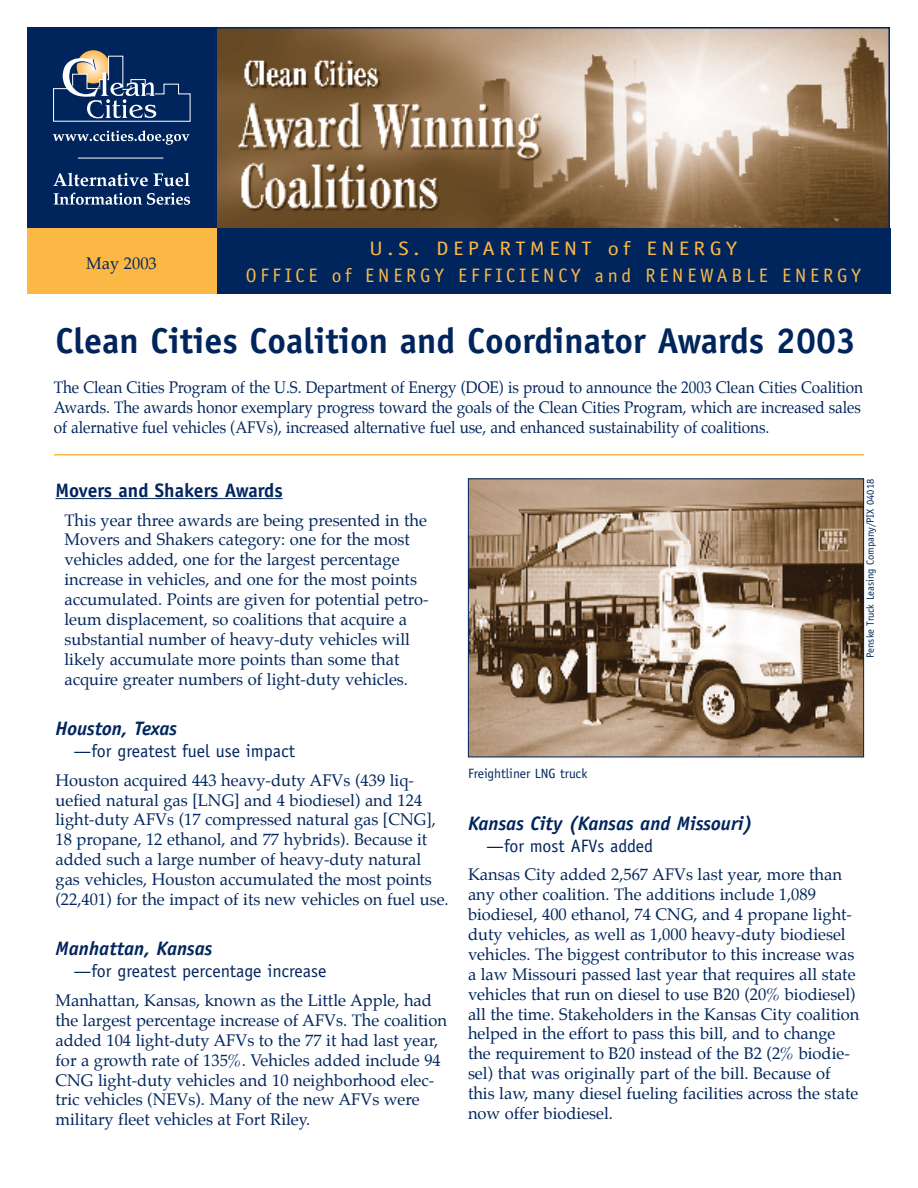
<style>
.page{position:relative;width:918px;height:1188px;background:#fff}
.page>*{position:absolute;margin:0;border:0;box-sizing:border-box;transform-origin:0 0}
.t1{font:700 36px "Officina Sans";color:#00255d}
.Heads{font:italic 700 19.5px "Officina Sans";color:#00255d}
.Captions{font:19.5px "Officina Sans";letter-spacing:.2em;color:#fcb845}
.Heads-2{font:700 19.5px "Officina Sans";color:#00255d}
.Captions-2{font:19.5px "Officina Sans";letter-spacing:.2em;color:#fcb845;scale:1.15 1}
.Heads-3{font:18px "Officina Sans";color:#00255d}
.Body_Text{font:16.5px/20px "Palatino";color:#00255d}
.Body_Text-2{font:16.5px/20px "Palatino";color:#00255d;scale:.93 1}
.Captions-3{font:16.5px "Palatino";color:#00255d}
.Captions-4{font:13.5px "Officina Sans";color:#00255d}
.Captions-5{font:10.5px "Officina Sans";color:#00255d}
</style>
<div class="page">
<hr style="left:56px;top:498px;width:227px;height:1px;background:#00255d">
<hr style="left:54px;top:454px;width:810px;height:2px;background:#fcb845">
<img style="left:216px;top:30px;width:671px;height:198px">
<div style="left:27px;top:27px;width:189px;height:212px;background:#00255d"></div>
<svg style="left:53px;top:173px;width:95px;height:13px"></svg>
<svg style="left:154px;top:173px;width:36px;height:13px"></svg>
<svg style="left:54px;top:192px;width:136px;height:13px"></svg>
<hr style="left:78px;top:158px;width:85px;height:1px;background:#fff">
<svg style="left:53px;top:130px;width:136px;height:15px"></svg>
<svg style="left:53px;top:50px;width:138px;height:72px"></svg>
<div style="left:216px;top:228px;width:674px;height:65px;background:#00255d"></div>
<div style="left:27px;top:228px;width:189px;height:65px;background:#fcb845"></div>
<img style="left:470px;top:480px;width:392px;height:275px">
<div style="left:468px;top:478px;width:396px;height:279px;border:1px solid #00255d"></div>
<p class="Captions-3" style="left:86px;top:252px;width:72px">May 2003</p>
<p class="Captions-2" style="left:369px;top:237px;width:321px">U.S. DEPARTMENT of ENERGY</p>
<p class="Captions" style="left:246px;top:264px;width:617px">OFFICE of ENERGY EFFICIENCY and RENEWABLE ENERGY</p>
<p class="t1" style="left:56px;top:319px;width:802px">Clean Cities Coalition and Coordinator Awards 2003</p>
<p class="Body_Text-2" style="left:54px;top:379px;width:872px">The Clean Cities Program of the U.S. Department of Energy (DOE) is proud to announce the 2003 Clean Cities Coalition<br>Awards. The awards honor exemplary progress toward the goals of the Clean Cities Program, which are increased sales of alernative fuel vehicles (AFVs), increased alternative fuel use, and enhanced sustainability of coalitions.</p>
<p class="Heads-2" style="left:56px;top:478px;width:229px">Movers and Shakers Awards</p>
<p class="Body_Text" style="left:64px;top:511px;width:366px">This year three awards are being presented in the Movers and Shakers category: one for the most vehicles added, one for the largest percentage increase in vehicles, and one for the most points accumulated. Points are given for potential petro&shy;leum displacement, so coalitions that acquire a substantial number of heavy-duty vehicles will likely accumulate more points than some that acquire greater numbers of light-duty vehicles.</p>
<p class="Heads" style="left:56px;top:717px;width:123px">Houston, Texas</p>
<p class="Heads-3" style="left:74px;top:740px;width:223px">—for greatest fuel use impact</p>
<p class="Body_Text" style="left:56px;top:771px;width:395px">Houston acquired 443 heavy-duty AFVs (439 liq&shy;uefied natural gas [LNG] and 4 biodiesel) and 124 light-duty AFVs (17 compressed natural gas [CNG], 18 propane, 12 ethanol, and 77 hybrids). Because it added such a large number of heavy-duty natural gas vehicles, Houston accumulated the most points (22,401) for the impact of its new vehicles on fuel use.</p>
<p class="Heads" style="left:56px;top:937px;width:159px">Manhattan, Kansas</p>
<p class="Heads-3" style="left:74px;top:961px;width:255px">—for greatest percentage increase</p>
<p class="Body_Text" style="left:56px;top:992px;width:393px">Manhattan, Kansas, known as the Little Apple, had the largest percentage increase of AFVs. The coalition added 104 light-duty AFVs to the 77 it had last year, for a growth rate of 135%. Vehicles added include 94<br>CNG light-duty vehicles and 10 neighborhood elec&shy;tric vehicles (NEVs). Many of the new AFVs were military fleet vehicles at Fort Riley.</p>
<p class="Captions-4" style="left:468px;top:766px;width:121px">Freightliner LNG truck</p>
<p class="Captions-5" style="left:864px;top:658px;width:180px;rotate:-90deg">Penske Truck Leasing Company/PIX 04018</p>
<p class="Heads" style="left:468px;top:811px;width:286px">Kansas City (Kansas and Missouri)</p>
<p class="Heads-3" style="left:486px;top:835px;width:169px">—for most AFVs added</p>
<p class="Body_Text" style="left:468px;top:866px;width:393px">Kansas City added 2,567 AFVs last year, more than any other coalition. The additions include 1,089 biodiesel, 400 ethanol, 74 CNG, and 4 propane light&shy;duty vehicles, as well as 1,000 heavy-duty biodiesel vehicles. The biggest contributor to this increase was a law Missouri passed last year that requires all state vehicles that run on diesel to use B20 (20% biodiesel) all the time. Stakeholders in the Kansas City coalition helped in the effort to pass this bill, and to change the requirement to B20 instead of the B2 (2% biodie&shy;sel) that was originally part of the bill. Because of this law, many diesel fueling facilities across the state now offer biodiesel.</p>
</div>
